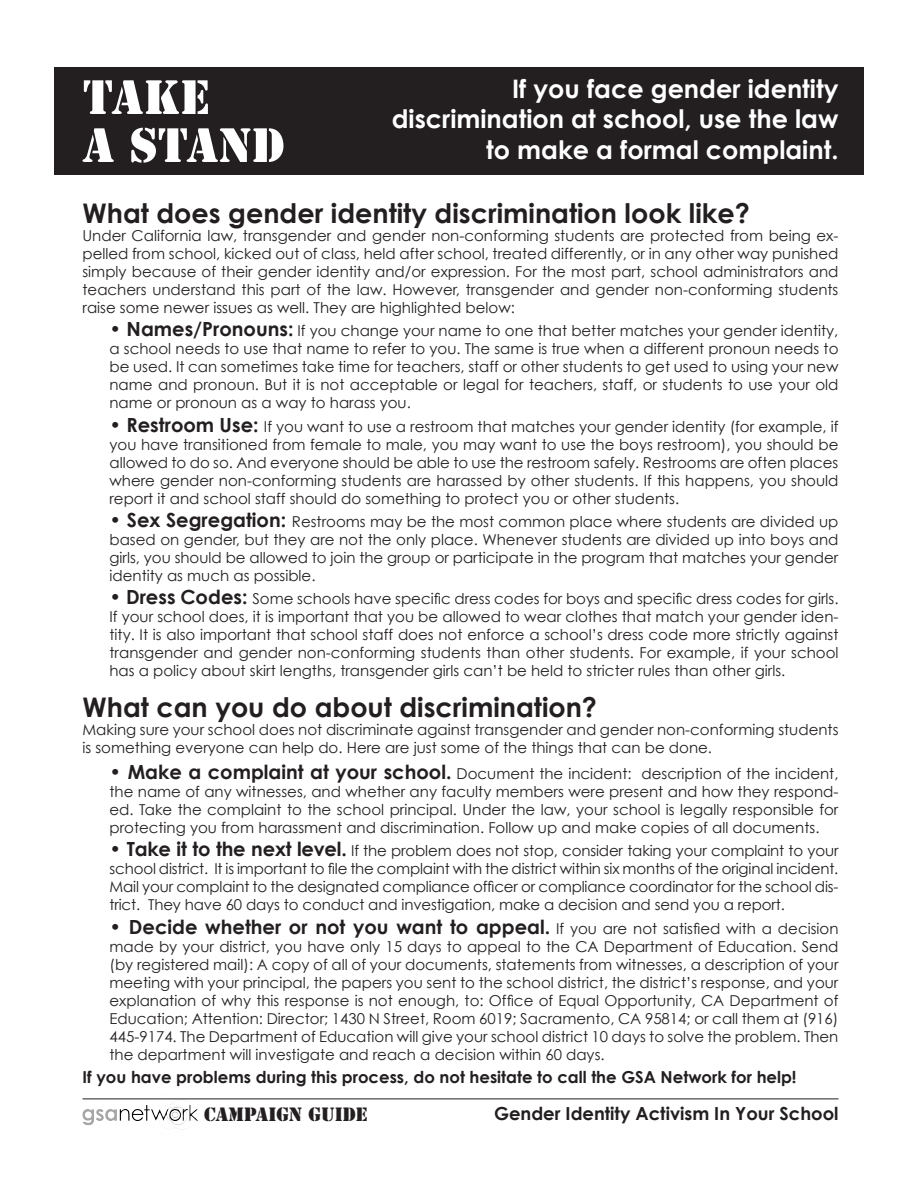
<style>
.page{position:relative;width:918px;height:1188px;background:#fff}
.page>*{position:absolute;margin:0;border:0;box-sizing:border-box;transform-origin:0 0}
.CG_-_body_text{font:700 27px "Century Gothic";color:#231f20}
.t1{font:700 25.5px/30.6px "Century Gothic";color:#fff;text-align:right}
.CG_-_body_text-2{font:700 19.5px "Century Gothic";color:#231f20}
.t2{font:700 18px "Century Gothic";color:#231f20}
.t3{font:18px "Stencil Std";color:#231f20}
.CG_-_body_text-3{font:700 16.5px "Century Gothic";color:#231f20}
.CG_-_body_text-4{font:15px/18px "Century Gothic";color:#231f20;text-align:justify}
.s1{font-weight:700;font-size:19.5px}
.s2{font-weight:400;font-size:15px}
</style>
<div class="page">
<div style="left:54px;top:68px;width:810px;height:108px;background:#231f20"></div>
<img style="left:155px;top:1109px;width:43px;height:21px">
<hr style="left:82px;top:1099px;width:756px;height:1px;background:#231f20">
<svg style="left:84px;top:80px;width:124px;height:34px"></svg>
<svg style="left:82px;top:128px;width:202px;height:35px"></svg>
<p class="t1" style="left:392px;top:73px;width:448px">If you face gender identity discrimination at school, use the law</p>
<p class="t1" style="left:486px;top:134px;width:354px">to make a formal complaint.</p>
<p class="CG_-_body_text" style="left:82px;top:196px;width:669px">What does gender identity discrimination look like?</p>
<p class="CG_-_body_text-4" style="left:82px;top:226px;width:758px">Under California law, transgender and gender non-conforming students are protected from being ex&shy;pelled from school, kicked out of class, held after school, treated differently, or in any other way punished simply because of their gender identity and/or expression. For the most part, school administrators and teachers understand this part of the law. However, transgender and gender non-conforming students raise some newer issues as well. They are highlighted below:</p>
<p class="CG_-_body_text-4" style="left:110px;top:322px;width:731px"><span class="s1">• Names/Pronouns:</span> If you change your name to one that better matches your gender identity, a school needs to use that name to refer to you. The same is true when a different pronoun needs to be used. It can sometimes take time for teachers, staff or other students to get used to using your new name and pronoun. But it is not acceptable or legal for teachers, staff, or students to use your old name or pronoun as a way to harass you.</p>
<p class="CG_-_body_text-4" style="left:110px;top:417px;width:731px"><span class="s1">• Restroom Use:</span> If you want to use a restroom that matches your gender identity (for example, if you have transitioned from female to male, you may want to use the boys restroom), you should be allowed to do so. And everyone should be able to use the restroom safely. Restrooms are often places where gender non-conforming students are harassed by other students. If this happens, you should report it and school staff should do something to protect you or other students.</p>
<p class="CG_-_body_text-4" style="left:110px;top:512px;width:731px"><span class="s1">• Sex Segregation:</span> Restrooms may be the most common place where students are divided up based on gender, but they are not the only place. Whenever students are divided up into boys and girls, you should be allowed to join the group or participate in the program that matches your gender identity as much as possible.</p>
<p class="CG_-_body_text-4" style="left:110px;top:590px;width:731px"><span class="s1">• Dress Codes:</span> Some schools have specific dress codes for boys and specific dress codes for girls.<br>If your school does, it is important that you be allowed to wear clothes that match your gender iden&shy;tity. It is also important that school staff does not enforce a school’s dress code more strictly against transgender and gender non-conforming students than other students. For example, if your school has a policy about skirt lengths, transgender girls can’t be held to stricter rules than other girls.</p>
<p class="CG_-_body_text" style="left:82px;top:690px;width:516px">What can you do about discrimination?</p>
<p class="CG_-_body_text-4" style="left:82px;top:720px;width:758px">Making sure your school does not discriminate against transgender and gender non-conforming students is something everyone can help do. Here are just some of the things that can be done.</p>
<p class="CG_-_body_text-4" style="left:110px;top:764px;width:731px"><span class="s1">• Make a complaint at your school.</span> Document the incident: description of the incident, the name of any witnesses, and whether any faculty members were present and how they respond&shy;ed. Take the complaint to the school principal. Under the law, your school is legally responsible for protecting you from harassment and discrimination. Follow up and make copies of all documents.</p>
<p class="CG_-_body_text-4" style="left:110px;top:842px;width:731px"><span class="s1">• Take it to the next level.</span> If the problem does not stop, consider taking your complaint to your school district. It is important to file the complaint with the district within six months of the original incident.<br>Mail your complaint to the designated compliance officer or compliance coordinator for the school dis&shy;trict. They have 60 days to conduct and investigation, make a decision and send you a report.</p>
<p class="CG_-_body_text-2" style="left:110px;top:914px;width:731px">• Decide whether or not you want to appeal. <span class="s2">If you are not satisfied with a decision</span></p>
<p class="CG_-_body_text-4" style="left:110px;top:937px;width:731px">made by your district, you have only 15 days to appeal to the CA Department of Education. Send (by registered mail): A copy of all of your documents, statements from witnesses, a description of your meeting with your principal, the papers you sent to the school district, the district’s response, and your explanation of why this response is not enough, to: Office of Equal Opportunity, CA Department of Education; Attention: Director; 1430 N Street, Room 6019; Sacramento, CA 95814; or call them at (916)<br>445-9174. The Department of Education will give your school district 10 days to solve the problem. Then the department will investigate and reach a decision within 60 days.</p>
<p class="CG_-_body_text-3" style="left:82px;top:1067px;width:716px">If you have problems during this process, do not hesitate to call the GSA Network for help!</p>
<p class="t3" style="left:204px;top:1103px;width:165px">CAMPAIGN GUIDE</p>
<p class="t2" style="left:494px;top:1102px;width:346px">Gender Identity Activism In Your School</p>
</div>
